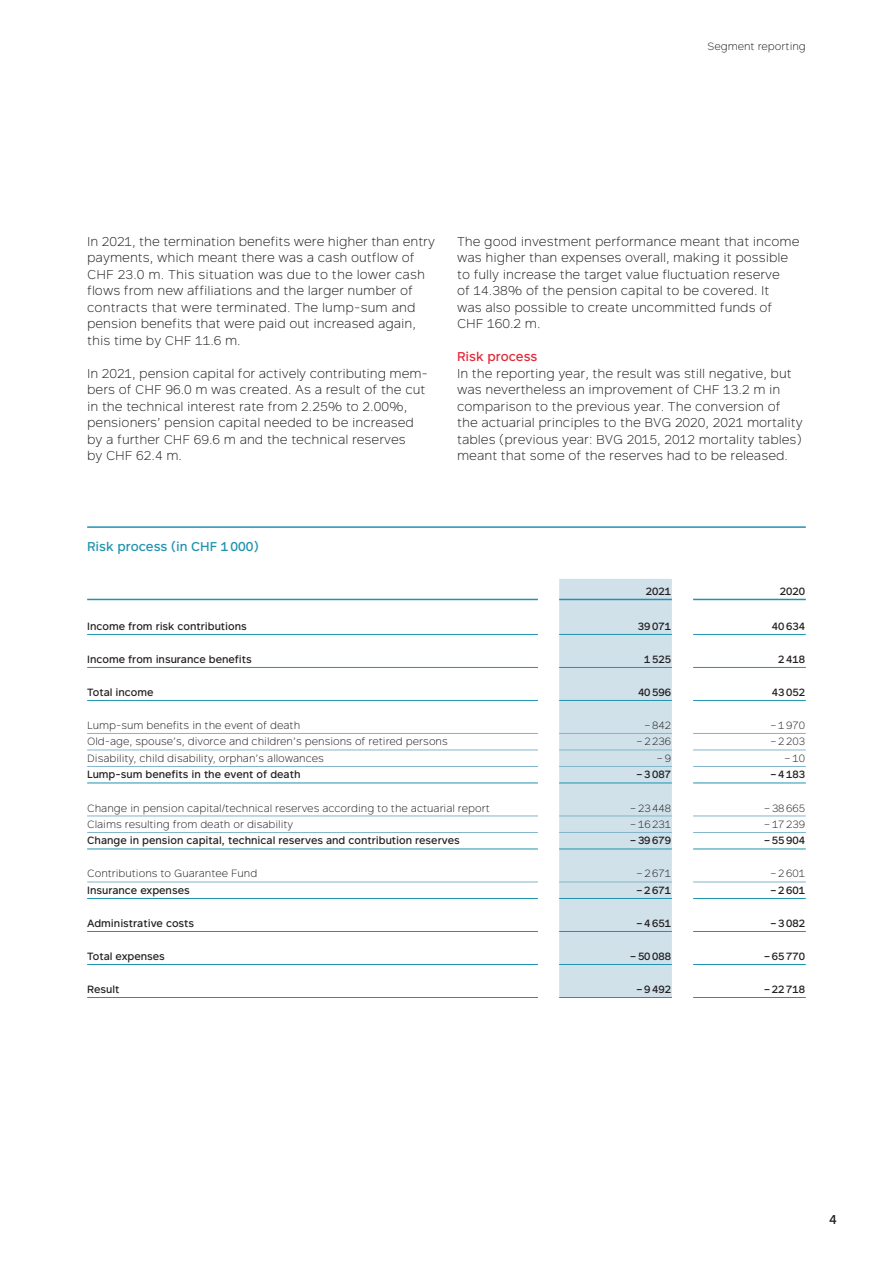
<style>
.page{position:relative;width:893px;height:1263px;background:#fff}
.page>*{position:absolute;margin:0;border:0;box-sizing:border-box;transform-origin:0 0}
.t1{font:300 12.75px/16.5px "Rutan";color:#231f20}
.t2{font:500 12.75px "Rutan";color:#1f93af}
.t3{font:500 12.75px "Rutan";color:#e32938}
.t4{font:500 12.75px "Rutan";color:#231f20}
.t5{font:300 10.5px "Rutan";color:#231f20}
.t6{font:500 10.5px "Rutan";color:#231f20}
</style>
<div class="page">
<hr style="left:87px;top:526px;width:719px;height:2px;background:#1f93af">
<div style="left:559px;top:579px;width:113px;height:418px;background:#d0e1ea"></div>
<hr style="left:87px;top:931px;width:451px;height:1px;background:#1f93af">
<hr style="left:559px;top:931px;width:113px;height:1px;background:#1f93af">
<hr style="left:693px;top:931px;width:113px;height:1px;background:#1f93af">
<hr style="left:87px;top:634px;width:451px;height:1px;background:#1f93af">
<hr style="left:559px;top:634px;width:113px;height:1px;background:#1f93af">
<hr style="left:693px;top:634px;width:113px;height:1px;background:#1f93af">
<hr style="left:87px;top:667px;width:451px;height:1px;background:#1f93af">
<hr style="left:559px;top:667px;width:113px;height:1px;background:#1f93af">
<hr style="left:693px;top:667px;width:113px;height:1px;background:#1f93af">
<hr style="left:87px;top:700px;width:451px;height:1px;background:#1f93af">
<hr style="left:559px;top:700px;width:113px;height:1px;background:#1f93af">
<hr style="left:693px;top:700px;width:113px;height:1px;background:#1f93af">
<hr style="left:87px;top:782px;width:451px;height:1px;background:#1f93af">
<hr style="left:87px;top:848px;width:451px;height:1px;background:#1f93af">
<hr style="left:559px;top:782px;width:113px;height:1px;background:#1f93af">
<hr style="left:693px;top:782px;width:113px;height:1px;background:#1f93af">
<hr style="left:559px;top:848px;width:113px;height:1px;background:#1f93af">
<hr style="left:693px;top:848px;width:113px;height:1px;background:#1f93af">
<hr style="left:87px;top:898px;width:451px;height:1px;background:#1f93af">
<hr style="left:559px;top:898px;width:113px;height:1px;background:#1f93af">
<hr style="left:693px;top:898px;width:113px;height:1px;background:#1f93af">
<hr style="left:87px;top:733px;width:451px;height:1px;background:#81b5ca">
<hr style="left:87px;top:749px;width:451px;height:1px;background:#81b5ca">
<hr style="left:87px;top:766px;width:451px;height:1px;background:#81b5ca">
<hr style="left:87px;top:815px;width:451px;height:1px;background:#81b5ca">
<hr style="left:87px;top:832px;width:451px;height:1px;background:#81b5ca">
<hr style="left:87px;top:881px;width:451px;height:1px;background:#81b5ca">
<hr style="left:559px;top:733px;width:113px;height:1px;background:#81b5ca">
<hr style="left:693px;top:733px;width:113px;height:1px;background:#81b5ca">
<hr style="left:559px;top:749px;width:113px;height:1px;background:#81b5ca">
<hr style="left:693px;top:749px;width:113px;height:1px;background:#81b5ca">
<hr style="left:559px;top:766px;width:113px;height:1px;background:#81b5ca">
<hr style="left:693px;top:766px;width:113px;height:1px;background:#81b5ca">
<hr style="left:559px;top:815px;width:113px;height:1px;background:#81b5ca">
<hr style="left:693px;top:815px;width:113px;height:1px;background:#81b5ca">
<hr style="left:559px;top:832px;width:113px;height:1px;background:#81b5ca">
<hr style="left:693px;top:832px;width:113px;height:1px;background:#81b5ca">
<hr style="left:559px;top:881px;width:113px;height:1px;background:#81b5ca">
<hr style="left:693px;top:881px;width:113px;height:1px;background:#81b5ca">
<hr style="left:87px;top:964px;width:451px;height:1px;background:#1f93af">
<hr style="left:559px;top:964px;width:113px;height:1px;background:#1f93af">
<hr style="left:693px;top:964px;width:113px;height:1px;background:#1f93af">
<hr style="left:87px;top:997px;width:451px;height:1px;background:#1f93af">
<hr style="left:559px;top:997px;width:113px;height:1px;background:#1f93af">
<hr style="left:693px;top:997px;width:113px;height:1px;background:#1f93af">
<hr style="left:87px;top:599px;width:451px;height:1px;background:#1f93af">
<hr style="left:559px;top:599px;width:113px;height:1px;background:#1f93af">
<hr style="left:693px;top:599px;width:113px;height:1px;background:#1f93af">
<p class="t5" style="left:707px;top:38px;width:100px">Segment reporting</p>
<p class="t1" style="left:87px;top:232px;width:349px">In 2021, the termination benefits were higher than entry payments, which meant there was a cash outflow of CHF 23.0 m. This situation was due to the lower cash flows from new affiliations and the larger number of contracts that were terminated. The lump-sum and pension benefits that were paid out increased again, this time by CHF 11.6 m.</p>
<p class="t1" style="left:87px;top:364px;width:342px">In 2021, pension capital for actively contributing mem&shy;bers of CHF 96.0 m was created. As a result of the cut in the technical interest rate from 2.25% to 2.00%, pensioners’ pension capital needed to be increased by a further CHF 69.6 m and the technical reserves<br>by CHF 62.4 m.</p>
<p class="t1" style="left:457px;top:232px;width:344px">The good investment performance meant that income was higher than expenses overall, making it possible to fully increase the target value fluctuation reserve<br>of 14.38% of the pension capital to be covered. It<br>was also possible to create uncommitted funds of CHF 160.2 m.</p>
<p class="t3" style="left:457px;top:347px;width:82px">Risk process</p>
<p class="t1" style="left:457px;top:364px;width:347px">In the reporting year, the result was still negative, but was nevertheless an improvement of CHF 13.2 m in comparison to the previous year. The conversion of the actuarial principles to the BVG 2020, 2021 mortality tables (previous year: BVG 2015, 2012 mortality tables) meant that some of the reserves had to be released.</p>
<p class="t2" style="left:87px;top:536px;width:173px">Risk process (in CHF 1 000)</p>
<p class="t6" style="left:646px;top:583px;width:27px">2021</p>
<p class="t6" style="left:780px;top:583px;width:27px">2020</p>
<p class="t6" style="left:87px;top:617px;width:161px">Income from risk contributions</p>
<p class="t6" style="left:638px;top:617px;width:35px">39 071</p>
<p class="t6" style="left:772px;top:617px;width:35px">40 634</p>
<p class="t6" style="left:87px;top:650px;width:166px">Income from insurance benefits</p>
<p class="t6" style="left:644px;top:650px;width:28px">1 525</p>
<p class="t6" style="left:778px;top:650px;width:28px">2 418</p>
<p class="t6" style="left:87px;top:683px;width:68px">Total income</p>
<p class="t6" style="left:638px;top:683px;width:35px">40 596</p>
<p class="t6" style="left:772px;top:683px;width:35px">43 052</p>
<p class="t5" style="left:87px;top:717px;width:215px">Lump-sum benefits in the event of death</p>
<p class="t5" style="left:644px;top:717px;width:29px">– 842</p>
<p class="t5" style="left:770px;top:717px;width:36px">– 1 970</p>
<p class="t5" style="left:87px;top:733px;width:362px">Old-age, spouse’s, divorce and children’s pensions of retired persons</p>
<p class="t5" style="left:636px;top:733px;width:36px">– 2 236</p>
<p class="t5" style="left:770px;top:733px;width:36px">– 2 203</p>
<p class="t5" style="left:87px;top:750px;width:238px">Disability, child disability, orphan’s allowances</p>
<p class="t5" style="left:657px;top:750px;width:16px">– 9</p>
<p class="t5" style="left:784px;top:750px;width:22px">– 10</p>
<p class="t6" style="left:87px;top:766px;width:215px">Lump-sum benefits in the event of death</p>
<p class="t6" style="left:636px;top:766px;width:36px">– 3 087</p>
<p class="t6" style="left:770px;top:766px;width:36px">– 4 183</p>
<p class="t5" style="left:87px;top:799px;width:404px">Change in pension capital/technical reserves according to the actuarial report</p>
<p class="t5" style="left:630px;top:799px;width:43px">– 23 448</p>
<p class="t5" style="left:764px;top:799px;width:43px">– 38 665</p>
<p class="t5" style="left:87px;top:816px;width:208px">Claims resulting from death or disability</p>
<p class="t5" style="left:630px;top:816px;width:43px">– 16 231</p>
<p class="t5" style="left:764px;top:816px;width:43px">– 17 239</p>
<p class="t6" style="left:87px;top:832px;width:374px">Change in pension capital, technical reserves and contribution reserves</p>
<p class="t6" style="left:630px;top:832px;width:43px">– 39 679</p>
<p class="t6" style="left:764px;top:832px;width:43px">– 55 904</p>
<p class="t5" style="left:87px;top:865px;width:172px">Contributions to Guarantee Fund</p>
<p class="t5" style="left:636px;top:865px;width:36px">– 2 671</p>
<p class="t5" style="left:770px;top:865px;width:36px">– 2 601</p>
<p class="t6" style="left:87px;top:882px;width:104px">Insurance expenses</p>
<p class="t6" style="left:636px;top:882px;width:36px">– 2 671</p>
<p class="t6" style="left:770px;top:882px;width:36px">– 2 601</p>
<p class="t6" style="left:87px;top:914px;width:108px">Administrative costs</p>
<p class="t6" style="left:636px;top:914px;width:36px">– 4 651</p>
<p class="t6" style="left:770px;top:914px;width:36px">– 3 082</p>
<p class="t6" style="left:87px;top:947px;width:79px">Total expenses</p>
<p class="t6" style="left:630px;top:947px;width:43px">– 50 088</p>
<p class="t6" style="left:764px;top:947px;width:43px">– 65 770</p>
<p class="t6" style="left:87px;top:980px;width:34px">Result</p>
<p class="t6" style="left:636px;top:980px;width:36px">– 9 492</p>
<p class="t6" style="left:764px;top:980px;width:43px">– 22 718</p>
<p class="t4" style="left:829px;top:1209px;width:9px">4</p>
</div>
